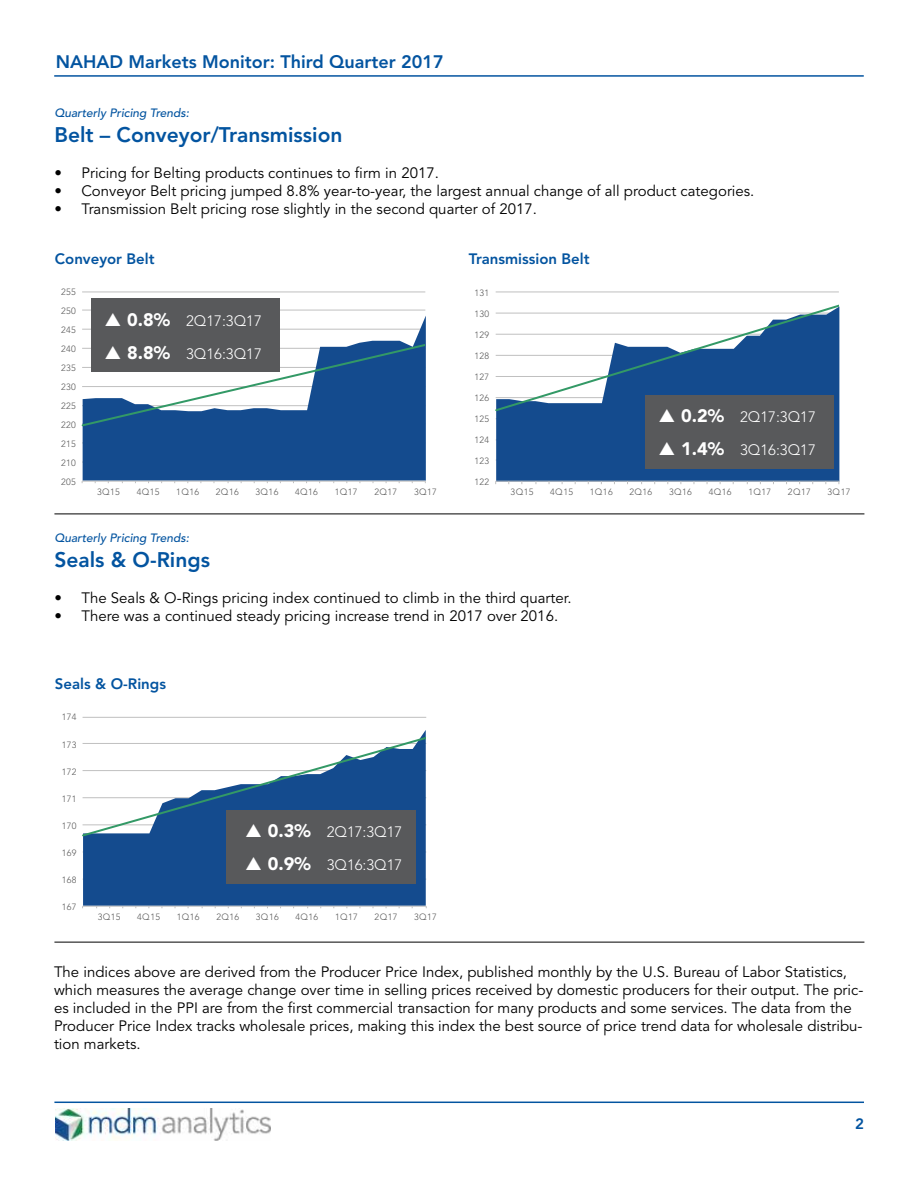
<style>
.page{position:relative;width:918px;height:1188px;background:#fff}
.page>*{position:absolute;margin:0;border:0;box-sizing:border-box;transform-origin:0 0}
.t1{font:800 21px "Avenir LT Std";color:#0354a0}
.t2{font:800 18px "Avenir LT Std";color:#0354a0}
.t3{font:15px/18px "Avenir LT Std";color:#000}
.t4{font:300 15px "Avenir LT Std";color:#fff}
.t5{font:800 15px "Avenir LT Std";color:#0354a0}
.t6{font:italic 500 12px "Avenir LT Std";color:#0354a0}
.t7{font:300 9px "Avenir LT Std";letter-spacing:.035em;color:#595959}
.s1{font-weight:900;font-size:18px}
</style>
<div class="page">
<hr style="left:54px;top:1102px;width:810px;height:1px;background:#0354a0">
<hr style="left:54px;top:75px;width:810px;height:2px;background:#0354a0">
<img style="left:56px;top:1109px;width:214px;height:32px">
<hr style="left:83px;top:717px;width:343px;height:1px;background:#c0c0c0">
<svg style="left:83px;top:730px;width:343px;height:176px;background:#2f5f9a"></svg>
<hr style="left:83px;top:906px;width:343px;height:1px;background:#c0c0c0">
<hr style="left:496px;top:291px;width:343px;height:1px;background:#c0c0c0">
<div style="left:496px;top:307px;width:343px;height:174px;background:#144b8e"></div>
<hr style="left:496px;top:481px;width:343px;height:1px;background:#c0c0c0">
<hr style="left:82px;top:462px;width:343px;height:1px;background:#c0c0c0">
<hr style="left:82px;top:442px;width:343px;height:1px;background:#c0c0c0">
<hr style="left:82px;top:329px;width:343px;height:1px;background:#c0c0c0">
<hr style="left:82px;top:310px;width:343px;height:1px;background:#c0c0c0">
<hr style="left:82px;top:291px;width:343px;height:1px;background:#c0c0c0">
<svg style="left:83px;top:316px;width:343px;height:165px;fill:#144b8e"></svg>
<hr style="left:82px;top:481px;width:343px;height:1px;background:#c0c0c0">
<div style="left:91px;top:298px;width:189px;height:74px;background:#58595b"></div>
<div style="left:645px;top:395px;width:189px;height:74px;background:#58595b"></div>
<hr style="left:54px;top:514px;width:810px;height:1px;background:#000">
<hr style="left:54px;top:942px;width:810px;height:1px;background:#000">
<div style="left:227px;top:810px;width:189px;height:74px;background:#58595b"></div>
<svg style="left:82px;top:342px;width:343px;height:86px"></svg>
<svg style="left:495px;top:305px;width:343px;height:117px"></svg>
<svg style="left:82px;top:735px;width:344px;height:103px"></svg>
<p class="t2" style="left:56px;top:51px;width:389px">NAHAD Markets Monitor: Third Quarter 2017</p>
<p class="t6" style="left:54px;top:106px;width:136px">Quarterly Pricing Trends:</p>
<h1 class="t1" style="left:54px;top:122px;width:290px">Belt – Conveyor/Transmission</h1>
<p class="t3" style="left:54px;top:164px;width:386px">• Pricing for Belting products continues to firm in 2017.</p>
<p class="t3" style="left:54px;top:182px;width:702px">• Conveyor Belt pricing jumped 8.8% year-to-year, the largest annual change of all product categories.</p>
<p class="t3" style="left:54px;top:200px;width:484px">• Transmission Belt pricing rose slightly in the second quarter of 2017.</p>
<p class="t5" style="left:55px;top:250px;width:101px">Conveyor Belt</p>
<p class="t5" style="left:469px;top:250px;width:122px">Transmission Belt</p>
<p class="t7" style="left:61px;top:287px;width:16px">255</p>
<p class="t7" style="left:61px;top:306px;width:16px">250</p>
<p class="t7" style="left:61px;top:325px;width:16px">245</p>
<p class="t7" style="left:61px;top:344px;width:16px">240</p>
<p class="t7" style="left:61px;top:363px;width:16px">235</p>
<p class="t7" style="left:61px;top:382px;width:16px">230</p>
<p class="t7" style="left:61px;top:400px;width:16px">225</p>
<p class="t7" style="left:61px;top:419px;width:16px">220</p>
<p class="t7" style="left:61px;top:438px;width:16px">215</p>
<p class="t7" style="left:61px;top:457px;width:16px">210</p>
<p class="t7" style="left:61px;top:476px;width:16px">205</p>
<p class="t4" style="left:127px;top:312px;width:136px"><span class="s1">0.8%</span> 2Q17:3Q17</p>
<p class="t4" style="left:127px;top:345px;width:136px"><span class="s1">8.8%</span> 3Q16:3Q17</p>
<p class="t7" style="left:97px;top:486px;width:24px">3Q15</p>
<p class="t7" style="left:137px;top:486px;width:24px">4Q15</p>
<p class="t7" style="left:176px;top:486px;width:24px">1Q16</p>
<p class="t7" style="left:216px;top:486px;width:24px">2Q16</p>
<p class="t7" style="left:256px;top:486px;width:24px">3Q16</p>
<p class="t7" style="left:295px;top:486px;width:24px">4Q16</p>
<p class="t7" style="left:335px;top:486px;width:24px">1Q17</p>
<p class="t7" style="left:374px;top:486px;width:24px">2Q17</p>
<p class="t7" style="left:414px;top:486px;width:24px">3Q17</p>
<p class="t7" style="left:475px;top:287px;width:16px">131</p>
<p class="t7" style="left:475px;top:308px;width:16px">130</p>
<p class="t7" style="left:475px;top:329px;width:16px">129</p>
<p class="t7" style="left:475px;top:350px;width:16px">128</p>
<p class="t7" style="left:475px;top:371px;width:16px">127</p>
<p class="t7" style="left:475px;top:393px;width:16px">126</p>
<p class="t7" style="left:475px;top:414px;width:16px">125</p>
<p class="t7" style="left:475px;top:435px;width:16px">124</p>
<p class="t7" style="left:475px;top:456px;width:16px">123</p>
<p class="t7" style="left:475px;top:477px;width:16px">122</p>
<p class="t4" style="left:681px;top:408px;width:136px"><span class="s1">0.2%</span> 2Q17:3Q17</p>
<p class="t4" style="left:681px;top:441px;width:136px"><span class="s1">1.4%</span> 3Q16:3Q17</p>
<p class="t7" style="left:511px;top:487px;width:24px">3Q15</p>
<p class="t7" style="left:550px;top:487px;width:24px">4Q15</p>
<p class="t7" style="left:590px;top:487px;width:24px">1Q16</p>
<p class="t7" style="left:630px;top:487px;width:24px">2Q16</p>
<p class="t7" style="left:669px;top:487px;width:24px">3Q16</p>
<p class="t7" style="left:709px;top:487px;width:24px">4Q16</p>
<p class="t7" style="left:748px;top:487px;width:24px">1Q17</p>
<p class="t7" style="left:788px;top:487px;width:24px">2Q17</p>
<p class="t7" style="left:828px;top:487px;width:24px">3Q17</p>
<p class="t6" style="left:54px;top:530px;width:136px">Quarterly Pricing Trends:</p>
<h1 class="t1" style="left:54px;top:547px;width:157px">Seals &amp; O-Rings</h1>
<p class="t3" style="left:54px;top:589px;width:519px">• The Seals &amp; O-Rings pricing index continued to climb in the third quarter.</p>
<p class="t3" style="left:54px;top:607px;width:505px">• There was a continued steady pricing increase trend in 2017 over 2016.</p>
<p class="t5" style="left:55px;top:675px;width:113px">Seals &amp; O-Rings</p>
<p class="t7" style="left:62px;top:712px;width:16px">174</p>
<p class="t7" style="left:62px;top:739px;width:16px">173</p>
<p class="t7" style="left:62px;top:766px;width:16px">172</p>
<p class="t7" style="left:62px;top:793px;width:16px">171</p>
<p class="t7" style="left:62px;top:820px;width:16px">170</p>
<p class="t7" style="left:62px;top:847px;width:16px">169</p>
<p class="t7" style="left:62px;top:874px;width:16px">168</p>
<p class="t7" style="left:62px;top:901px;width:16px">167</p>
<p class="t4" style="left:268px;top:823px;width:136px"><span class="s1">0.3%</span> 2Q17:3Q17</p>
<p class="t4" style="left:268px;top:856px;width:136px"><span class="s1">0.9%</span> 3Q16:3Q17</p>
<p class="t7" style="left:98px;top:911px;width:24px">3Q15</p>
<p class="t7" style="left:137px;top:911px;width:24px">4Q15</p>
<p class="t7" style="left:177px;top:911px;width:24px">1Q16</p>
<p class="t7" style="left:216px;top:911px;width:24px">2Q16</p>
<p class="t7" style="left:256px;top:911px;width:24px">3Q16</p>
<p class="t7" style="left:296px;top:911px;width:24px">4Q16</p>
<p class="t7" style="left:335px;top:911px;width:24px">1Q17</p>
<p class="t7" style="left:375px;top:911px;width:24px">2Q17</p>
<p class="t7" style="left:414px;top:911px;width:24px">3Q17</p>
<p class="t3" style="left:54px;top:964px;width:811px">The indices above are derived from the Producer Price Index, published monthly by the U.S. Bureau of Labor Statistics, which measures the average change over time in selling prices received by domestic producers for their output. The pric&shy;es included in the PPI are from the first commercial transaction for many products and some services. The data from the Producer Price Index tracks wholesale prices, making this index the best source of price trend data for wholesale distribu&shy;tion markets.</p>
<p class="t5" style="left:855px;top:1115px;width:10px">2</p>
</div>
